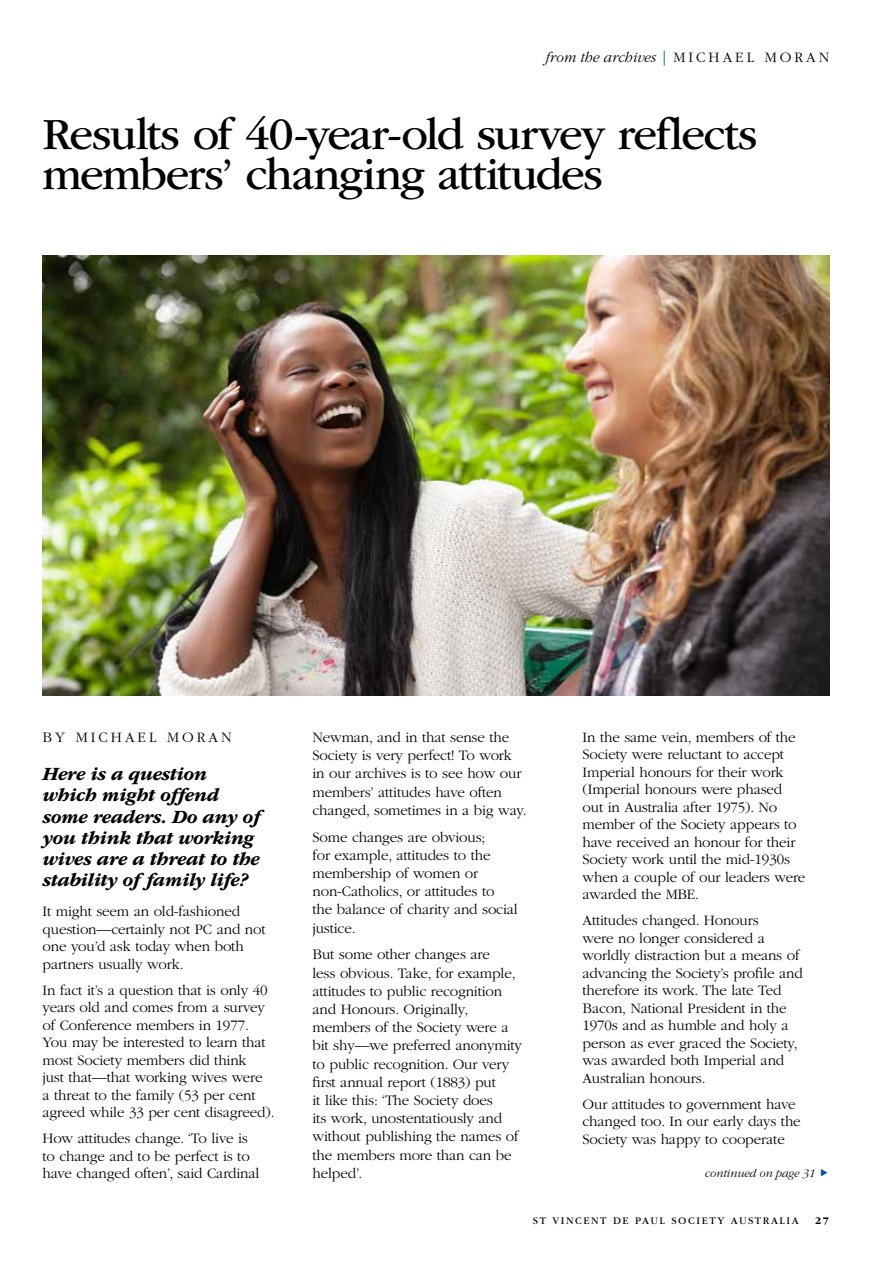
<style>
.page{position:relative;width:893px;height:1263px;background:#fff}
.page>*{position:absolute;margin:0;border:0;box-sizing:border-box;transform-origin:0 0}
.t1{font:46.5px/40.5px "ITC Garamond Std";letter-spacing:-.035em;color:#000}
.t2{font:italic 700 19.5px/21.1px "ITC Garamond Std";letter-spacing:-.02em;color:#000}
.t3{font:300 15px/18.1px "ITC Garamond Std";letter-spacing:-.01em;color:#000}
.t4{font:italic 300 15px "ITC Garamond Std";color:#000}
.t5{font:300 15px "ITC Garamond Std";letter-spacing:.2em;color:#000}
.t6{font:italic 300 12px "ITC Garamond Std";letter-spacing:-.01em;color:#000}
.t7{font:10.5px "ITC Garamond Std";letter-spacing:.15em;color:#000}
.t8{font:700 10.5px "ITC Garamond Std";color:#000}
.s1{font-style:normal;color:#0054a4}
.s2{font-style:normal}
</style>
<div class="page">
<img style="left:43px;top:255px;width:786px;height:440px">
<p class="t4" style="left:545px;top:49px;width:285px">from the archives <span class="s1">|</span> <span class="s2">M I C H A E L M O R A N</span></p>
<h1 class="t1" style="left:43px;top:114px;width:717px">Results of 40-year-old survey reflects members’ changing attitudes</h1>
<p class="t5" style="left:43px;top:729px;width:190px">BY MICHAEL MORAN</p>
<h2 class="t2" style="left:43px;top:763px;width:220px">Here is a question which might offend some readers. Do any of you think that working wives are a threat to the stability of family life?</h2>
<p class="t3" style="left:43px;top:903px;width:225px;line-height:17.4px">It might seem an old-fashioned question—certainly not PC and not one you’d ask today when both partners usually work.</p>
<p class="t3" style="left:43px;top:981px;width:234px;line-height:17.4px">In fact it’s a question that is only 40 years old and comes from a survey of Conference members in 1977.<br>You may be interested to learn that most Society members did think<br>just that—that working wives were<br>a threat to the family (53 per cent agreed while 33 per cent disagreed).</p>
<p class="t3" style="left:43px;top:1130px;width:218px;line-height:17.4px">How attitudes change. ‘To live is to change and to be perfect is to have changed often’, said Cardinal</p>
<p class="t3" style="left:583px;top:729px;width:224px;line-height:17.5px">In the same vein, members of the<br>Society were reluctant to accept<br>Imperial honours for their work (Imperial honours were phased out in Australia after 1975). No member of the Society appears to have received an honour for their<br>Society work until the mid-1930s when a couple of our leaders were awarded the MBE.</p>
<p class="t3" style="left:583px;top:912px;width:222px;line-height:17.5px">Attitudes changed. Honours<br>were no longer considered a worldly distraction but a means of advancing the Society’s profile and therefore its work. The late Ted<br>Bacon, National President in the<br>1970s and as humble and holy a person as ever graced the Society, was awarded both Imperial and<br>Australian honours.</p>
<p class="t3" style="left:583px;top:1095px;width:220px;line-height:17.5px">Our attitudes to government have changed too. In our early days the<br>Society was happy to cooperate</p>
<p class="t6" style="left:705px;top:1167px;width:112px">continued on page 31</p>
<p class="t7" style="left:533px;top:1214px;width:267px">ST VINCENT DE PAUL SOCIETY AUSTRALIA</p>
<p class="t8" style="left:815px;top:1214px;width:16px">27</p>
<p class="t3" style="left:313px;top:728px;width:216px">Newman, and in that sense the<br>Society is very perfect! To work in our archives is to see how our members’ attitudes have often changed, sometimes in a big way.</p>
<p class="t3" style="left:313px;top:828px;width:207px">Some changes are obvious;<br>for example, attitudes to the membership of women or non-Catholics, or attitudes to the balance of charity and social justice.</p>
<p class="t3" style="left:313px;top:946px;width:211px">But some other changes are<br>less obvious. Take, for example, attitudes to public recognition and Honours. Originally, members of the Society were a bit shy—we preferred anonymity to public recognition. Our very first annual report (1883) put<br>it like this: ‘The Society does<br>its work, unostentatiously and without publishing the names of the members more than can be helped’.</p>
</div>
